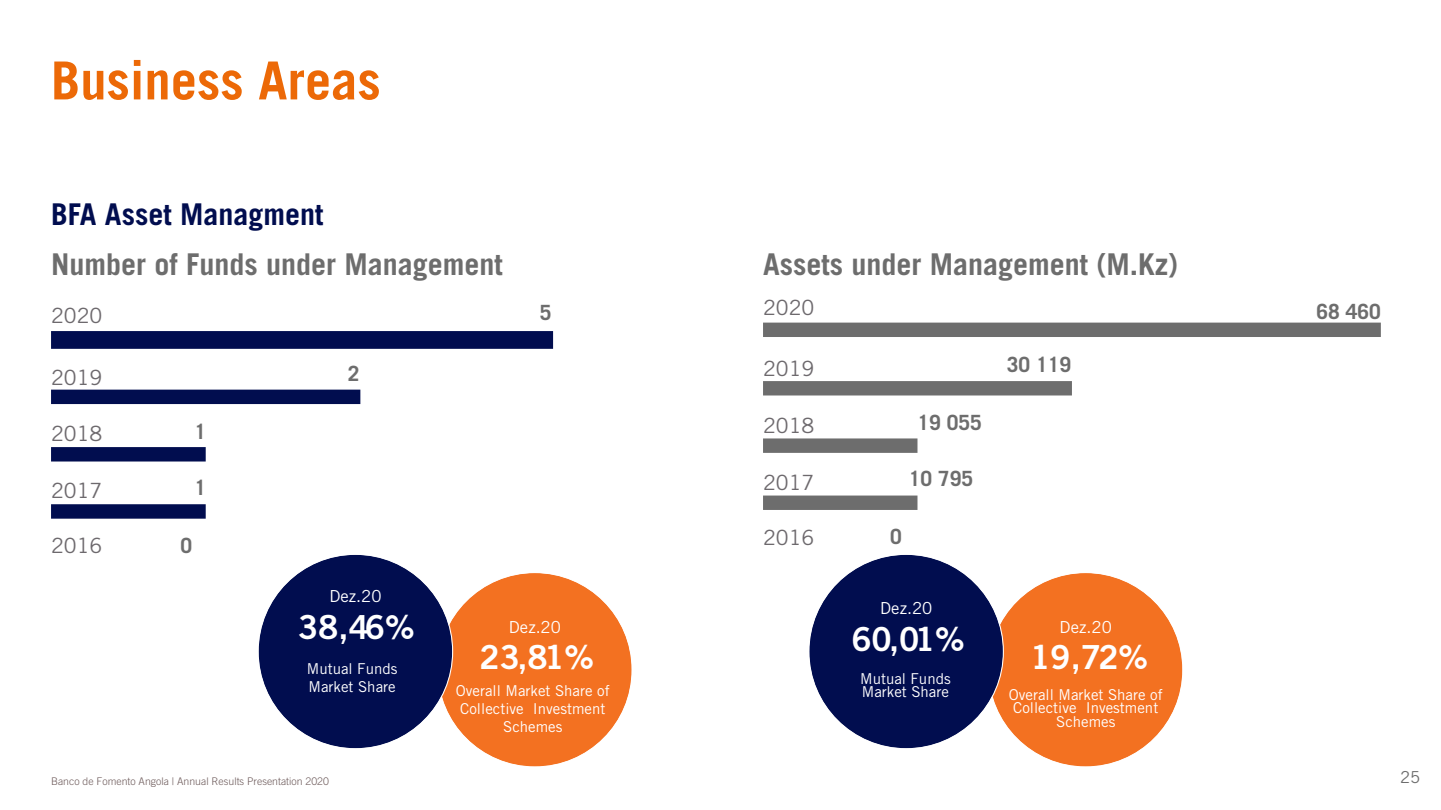
<style>
.page{position:relative;width:1441px;height:810px;background:#fff}
.page>*{position:absolute;margin:0;border:0;box-sizing:border-box;transform-origin:0 0}
.t1{font:700 52.5px "Trade Gothic LT Std";color:#ec6907}
.t2{font:33.15px "Trade Gothic LT Std Bd 2";letter-spacing:-.045em;color:#fff}
.t3{font:700 30px "Trade Gothic LT Std";color:#6d6d6d}
.t4{font:700 30px "Trade Gothic LT Std";color:#010d4f}
.t5{font:21px "Trade Gothic LT Std";color:#6d696d}
.t6{font:700 21px "Trade Gothic LT Std";color:#6d6d6d}
.t7{font:16.65px "Trade Gothic LT Std";color:#fff}
.t8{font:16.5px "Trade Gothic LT Std";color:#6d6d6d}
.t9{font:15px/13.5px "Trade Gothic LT Std";color:#fff}
.t10{font:300 10.5px "Trade Gothic LT Std";color:#6d5a5a}
</style>
<div class="page">
<div style="left:438px;top:573px;width:193px;height:194px;background:#f37121;border-radius:50%"></div>
<div style="left:258px;top:555px;width:194px;height:193px;background:#010d4f;border-radius:50%"></div>
<div style="left:988px;top:573px;width:194px;height:194px;background:#f37121;border-radius:50%"></div>
<div style="left:809px;top:555px;width:194px;height:193px;background:#010d4f;border-radius:50%"></div>
<div style="left:51px;top:331px;width:502px;height:18px;background:#010d4f"></div>
<div style="left:51px;top:447px;width:155px;height:15px;background:#010d4f"></div>
<div style="left:51px;top:390px;width:309px;height:14px;background:#010d4f"></div>
<div style="left:51px;top:504px;width:155px;height:15px;background:#010d4f"></div>
<div style="left:763px;top:323px;width:617px;height:14px;background:#6d6d6d"></div>
<div style="left:763px;top:438px;width:154px;height:15px;background:#6d6d6d"></div>
<div style="left:763px;top:381px;width:308px;height:14px;background:#6d6d6d"></div>
<div style="left:763px;top:496px;width:154px;height:14px;background:#6d6d6d"></div>
<p class="t1" style="left:51px;top:48px;width:331px">Business Areas</p>
<p class="t4" style="left:51px;top:196px;width:274px">BFA Asset Managment</p>
<p class="t3" style="left:51px;top:246px;width:453px">Number of Funds under Management</p>
<p class="t3" style="left:763px;top:246px;width:416px">Assets under Management (M.Kz)</p>
<p class="t6" style="left:540px;top:300px;width:13px">5</p>
<p class="t6" style="left:1316px;top:299px;width:66px">68 460</p>
<p class="t5" style="left:763px;top:294px;width:53px">2020</p>
<p class="t5" style="left:51px;top:303px;width:53px">2020</p>
<p class="t5" style="left:51px;top:364px;width:53px">2019</p>
<p class="t6" style="left:348px;top:360px;width:13px">2</p>
<p class="t5" style="left:763px;top:356px;width:53px">2019</p>
<p class="t6" style="left:1006px;top:352px;width:66px">30 119</p>
<p class="t5" style="left:51px;top:421px;width:53px">2018</p>
<p class="t6" style="left:194px;top:419px;width:13px">1</p>
<p class="t5" style="left:763px;top:413px;width:53px">2018</p>
<p class="t6" style="left:917px;top:410px;width:66px">19 055</p>
<p class="t5" style="left:51px;top:478px;width:53px">2017</p>
<p class="t6" style="left:194px;top:475px;width:13px">1</p>
<p class="t5" style="left:763px;top:470px;width:53px">2017</p>
<p class="t6" style="left:908px;top:466px;width:66px">10 795</p>
<p class="t5" style="left:51px;top:533px;width:53px">2016</p>
<p class="t6" style="left:180px;top:532px;width:13px">0</p>
<p class="t5" style="left:763px;top:524px;width:53px">2016</p>
<p class="t6" style="left:890px;top:524px;width:13px">0</p>
<p class="t7" style="left:329px;top:586px;width:54px">Dez.20</p>
<h2 class="t2" style="left:298px;top:606px;width:118px">38,46%</h2>
<p class="t7" style="left:1059px;top:617px;width:54px">Dez.20</p>
<h2 class="t2" style="left:1030px;top:637px;width:119px">19,72%</h2>
<p class="t7" style="left:880px;top:598px;width:54px">Dez.20</p>
<h2 class="t2" style="left:851px;top:619px;width:115px">60,01%</h2>
<p class="t7" style="left:509px;top:617px;width:54px">Dez.20</p>
<h2 class="t2" style="left:479px;top:637px;width:116px">23,81%</h2>
<p class="t9" style="left:307px;top:660px;width:92px;line-height:18px">Mutual Funds<br>Market Share</p>
<p class="t9" style="left:860px;top:671px;width:92px">Mutual Funds<br>Market Share</p>
<p class="t9" style="left:456px;top:681px;width:155px;line-height:18px;text-align:center">Overall Market Share of<br>Collective Investment<br>Schemes</p>
<p class="t9" style="left:1008px;top:687px;width:155px;text-align:center">Overall Market Share of<br>Collective Investment<br>Schemes</p>
<p class="t10" style="left:51px;top:775px;width:279px">Banco de Fomento Angola | Annual Results Presentation 2020</p>
<p class="t8" style="left:1399px;top:767px;width:22px">25</p>
</div>
